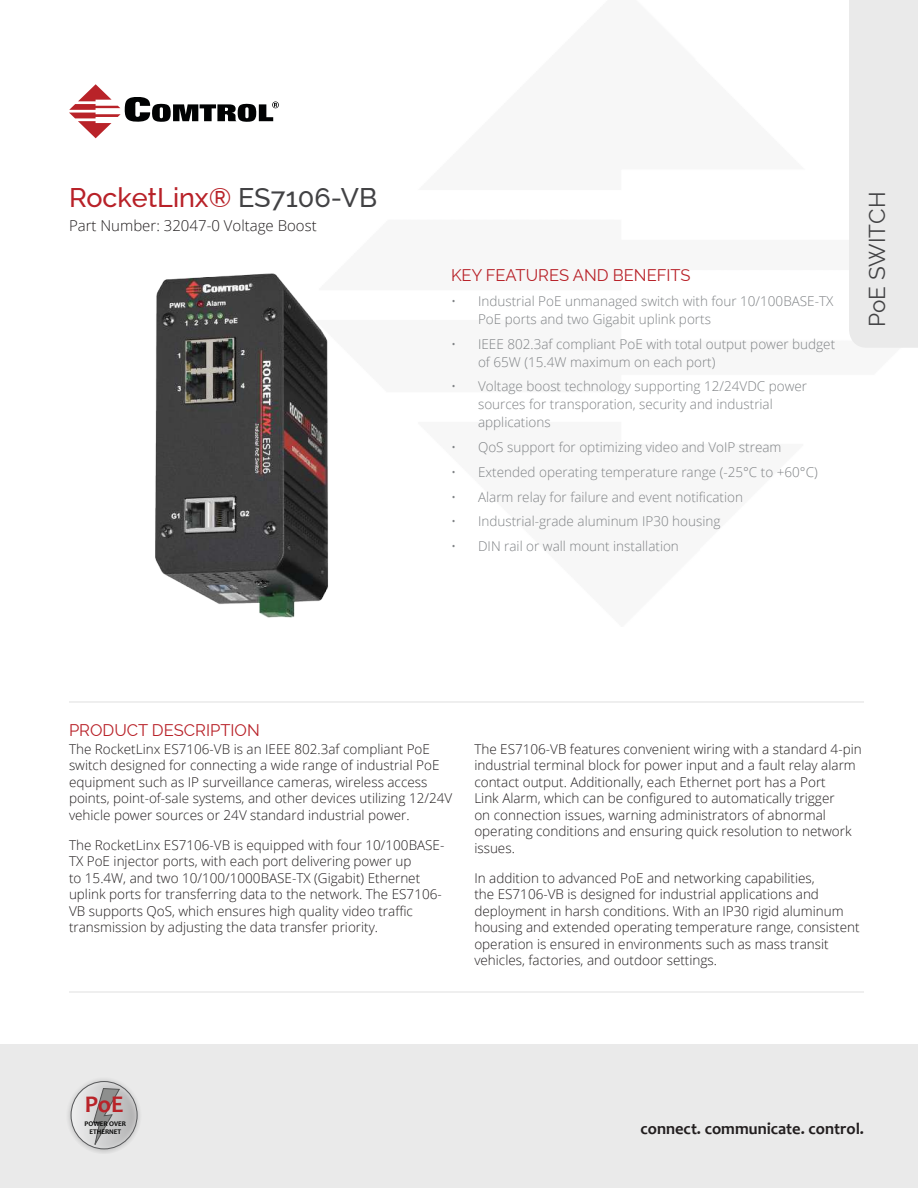
<style>
.page{position:relative;width:918px;height:1188px;background:#fff}
.page>*{position:absolute;margin:0;border:0;box-sizing:border-box;transform-origin:0 0}
.t1{font:500 27px "Raleway";color:#b82128}
.t2{font:700 24px "Candara";color:#b92329}
.t3{font:22.5px "Raleway";color:#424244}
.t4{font:16.5px "Raleway";color:#b82128}
.t5{font:700 16.5px "Candara";color:#221e1f}
.t6{font:300 15px "Open Sans";color:#221e1f}
.t7{font:300 13.5px/16.5px "Open Sans";color:#221e1f}
.t8{font:300 13.5px/18px "Open Sans";color:#7f8285}
.t9{font:700 7.05px/8.6px "Candara";color:#010101;text-align:center}
.s1{color:#424244}
</style>
<div class="page">
<svg style="left:69px;top:84px;width:210px;height:54px"></svg>
<hr style="left:69px;top:701px;width:795px;height:2px;background:#eaeaea">
<div style="left:0;top:1045px;width:918px;height:143px;background:#eaeaea"></div>
<div style="left:849px;top:0;width:69px;height:348px;background:#eaeaea"></div>
<img style="left:155px;top:273px;width:173px;height:345px">
<svg style="left:66px;top:1076px;width:76px;height:78px"></svg>
<img style="left:71px;top:1082px;width:66px;height:67px">
<div style="left:71px;top:1081px;width:66px;height:68px;border:1px solid #57585a;border-radius:50%"></div>
<svg style="left:93px;top:1088px;width:27px;height:57px;background:#adaeae"></svg>
<hr style="left:69px;top:991px;width:795px;height:2px;background:#eaeaea">
<h1 class="t1" style="left:69px;top:187px;width:310px">RocketLinx® <span class="s1">ES7106-VB</span></h1>
<p class="t6" style="left:69px;top:220px;width:249px">Part Number: 32047-0 Voltage Boost</p>
<p class="t4" style="left:451px;top:266px;width:241px">KEY FEATURES AND BENEFITS</p>
<p class="t8" style="left:478px;top:293px;width:357px;text-indent:-27px">• Industrial PoE unmanaged switch with four 10/100BASE-TX<br>PoE ports and two Gigabit uplink ports</p>
<p class="t8" style="left:478px;top:336px;width:359px;text-indent:-27px">• IEEE 802.3af compliant PoE with total output power budget of 65W (15.4W maximum on each port)</p>
<p class="t8" style="left:478px;top:379px;width:331px;text-indent:-27px">• Voltage boost technology supporting 12/24VDC power sources for transporation, security and industrial applications</p>
<p class="t8" style="left:451px;top:440px;width:332px">• QoS support for optimizing video and VoIP stream</p>
<p class="t8" style="left:451px;top:464px;width:368px">• Extended operating temperature range (-25°C to +60°C)</p>
<p class="t8" style="left:451px;top:489px;width:293px">• Alarm relay for failure and event notification</p>
<p class="t8" style="left:451px;top:514px;width:271px">• Industrial-grade aluminum IP30 housing</p>
<p class="t8" style="left:451px;top:539px;width:229px">• DIN rail or wall mount installation</p>
<h3 class="t3" style="left:864px;top:327px;width:137px;rotate:-90deg">PoE SWITCH</h3>
<p class="t4" style="left:69px;top:721px;width:192px">PRODUCT DESCRIPTION</p>
<p class="t7" style="left:69px;top:742px;width:385px">The RocketLinx ES7106-VB is an IEEE 802.3af compliant PoE switch designed for connecting a wide range of industrial PoE equipment such as IP surveillance cameras, wireless access points, point-of-sale systems, and other devices utilizing 12/24V vehicle power sources or 24V standard industrial power.</p>
<p class="t7" style="left:69px;top:838px;width:377px">The RocketLinx ES7106-VB is equipped with four 10/100BASE-TX PoE injector ports, with each port delivering power up<br>to 15.4W, and two 10/100/1000BASE-TX (Gigabit) Ethernet uplink ports for transferring data to the network. The ES7106- VB supports QoS, which ensures high quality video traffic transmission by adjusting the data transfer priority.</p>
<p class="t7" style="left:474px;top:742px;width:389px">The ES7106-VB features convenient wiring with a standard 4-pin industrial terminal block for power input and a fault relay alarm contact output. Additionally, each Ethernet port has a Port<br>Link Alarm, which can be configured to automatically trigger<br>on connection issues, warning administrators of abnormal operating conditions and ensuring quick resolution to network issues.</p>
<p class="t7" style="left:474px;top:871px;width:387px">In addition to advanced PoE and networking capabilities,<br>the ES7106-VB is designed for industrial applications and deployment in harsh conditions. With an IP30 rigid aluminum housing and extended operating temperature range, consistent operation is ensured in environments such as mass transit vehicles, factories, and outdoor settings.</p>
<h2 class="t2" style="left:85px;top:1095px;width:41px">PoE</h2>
<p class="t9" style="left:85px;top:1120px;width:43px">POWER OVER<br>ETHERNET</p>
<p class="t5" style="left:640px;top:1123px;width:225px">connect. communicate. control.</p>
</div>
